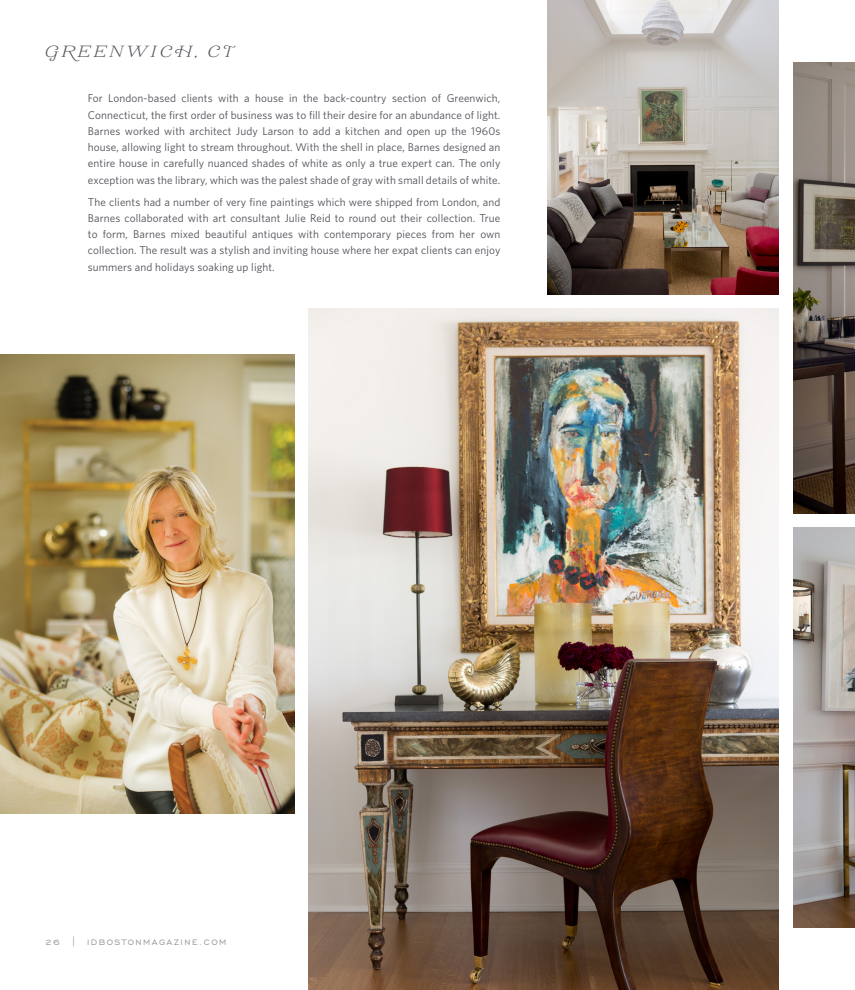
<style>
.page{position:relative;width:855px;height:990px;background:#fff}
.page>*{position:absolute;margin:0;border:0;box-sizing:border-box;transform-origin:0 0}
.t1{font:italic 16.25px "Brioche";letter-spacing:.15em;color:#4f4e56}
.t2{font:11.25px/16.2px "Whitney";letter-spacing:.01em;color:#4f4e56;text-align:justify}
.t3{font:10px "Engravers Gothic BT";letter-spacing:.15em;color:#959196}
</style>
<div class="page">
<img style="left:0;top:354px;width:294px;height:460px">
<img style="left:547px;top:0;width:232px;height:295px">
<img style="left:309px;top:309px;width:470px;height:681px">
<img style="left:793px;top:62px;width:62px;height:451px">
<img style="left:793px;top:528px;width:62px;height:400px">
<h1 class="t1" style="left:45px;top:43px;width:191px">GREENWICH, CT</h1>
<p class="t2" style="left:88px;top:90px;width:414px">For London-based clients with a house in the back-country section of Greenwich, Connecticut, the first order of business was to fill their desire for an abundance of light.<br>Barnes worked with architect Judy Larson to add a kitchen and open up the 1960s house, allowing light to stream throughout. With the shell in place, Barnes designed an entire house in carefully nuanced shades of white as only a true expert can. The only exception was the library, which was the palest shade of gray with small details of white.</p>
<p class="t2" style="left:88px;top:193px;width:414px">The clients had a number of very fine paintings which were shipped from London, and Barnes collaborated with art consultant Julie Reid to round out their collection. True to form, Barnes mixed beautiful antiques with contemporary pieces from her own collection. The result was a stylish and inviting house where her expat clients can enjoy summers and holidays soaking up light.</p>
<p class="t3" style="left:45px;top:937px;width:183px">26 | IDBOSTONMAGAZINE.COM</p>
</div>
